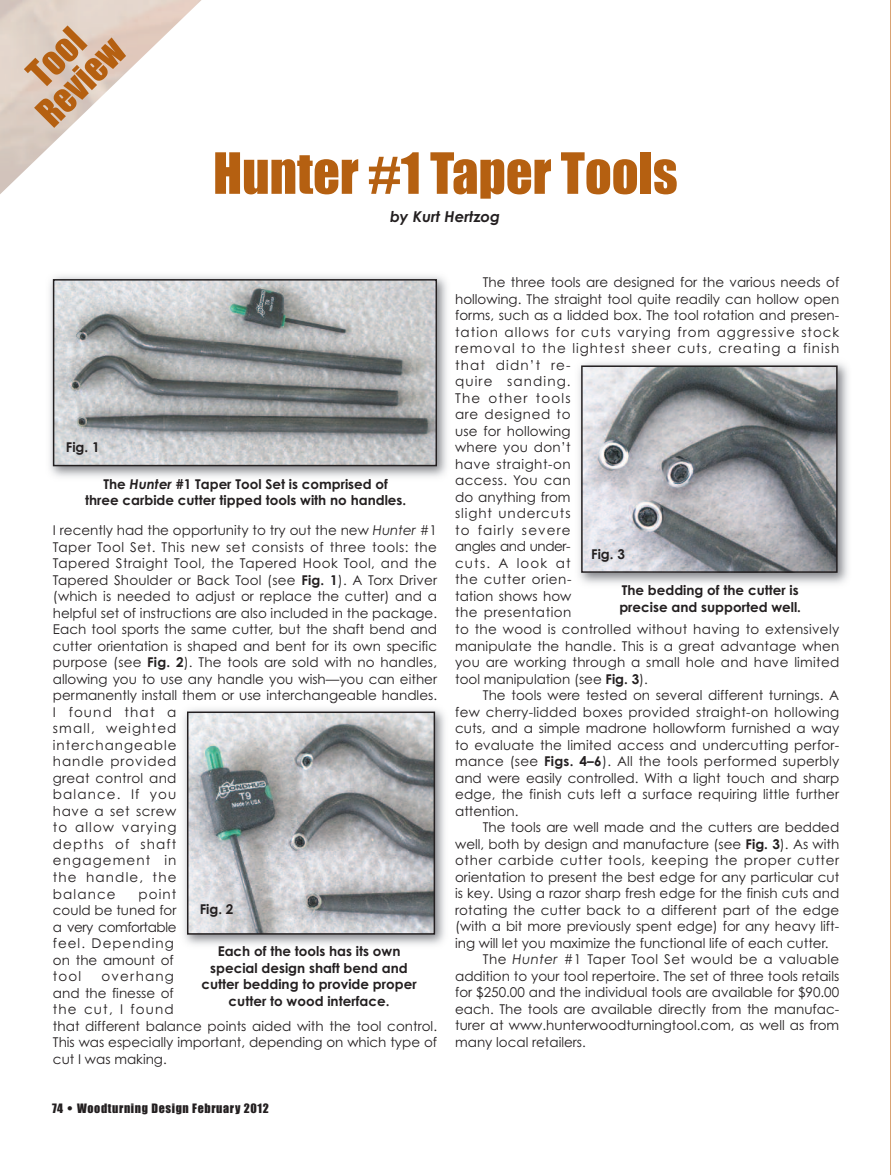
<style>
.page{position:relative;width:891px;height:1175px;background:#fff}
.page>*{position:absolute;margin:0;border:0;box-sizing:border-box;transform-origin:0 0}
.t1{font:52.5px "Impact";color:#b56011}
.t2{font:36px/34.5px "Impact";color:#b56011;text-align:center}
.t3{font:italic 700 15px "Century Gothic";color:#231f20}
.t4{font:13.5px/16.5px "Century Gothic";color:#231f20}
.t5{font:13.5px/16.5px "Century Gothic";letter-spacing:.02em;color:#231f20}
.t6{font:700 13.5px/16.5px "Century Gothic";color:#231f20;text-align:center}
.t7{font:13.5px "Century Gothic";letter-spacing:.045em;color:#231f20}
.t8{font:13.5px "Century Gothic";letter-spacing:.03em;color:#231f20}
.t9{font:12px "Impact";letter-spacing:.055em;color:#231f20}
.s1{font-style:italic}
.s2{font-weight:700}
</style>
<div class="page">
<hr style="left:890px;top:0;width:1px;height:1174px;background:#d9a375">
<img style="left:183px;top:702px;width:262px;height:243px">
<img style="left:190px;top:714px;width:242px;height:217px">
<div style="left:187px;top:711px;width:248px;height:223px;border:2px solid #231f20"></div>
<img style="left:0;top:0;width:202px;height:194px">
<img style="left:49px;top:275px;width:398px;height:202px">
<img style="left:56px;top:282px;width:378px;height:181px">
<div style="left:53px;top:279px;width:384px;height:187px;border:2px solid #231f20"></div>
<img style="left:578px;top:356px;width:270px;height:228px">
<img style="left:584px;top:368px;width:251px;height:202px">
<div style="left:581px;top:365px;width:257px;height:208px;border:2px solid #231f20"></div>
<h2 class="t2" style="left:8px;top:84px;width:107px;rotate:-45deg">Tool<br>Review</h2>
<h1 class="t1" style="left:213px;top:145px;width:466px">Hunter #1 Taper Tools</h1>
<p class="t3" style="left:390px;top:208px;width:112px">by Kurt Hertzog</p>
<p class="t6" style="left:66px;top:439px;width:35px">Fig. 1</p>
<p class="t6" style="left:85px;top:476px;width:323px">The <span class="s1">Hunter</span> #1 Taper Tool Set is comprised of three carbide cutter tipped tools with no handles.</p>
<p class="t4" style="left:53px;top:522px;width:386px">I recently had the opportunity to try out the new <span class="s1">Hunter</span> #1<br>Taper Tool Set. This new set consists of three tools: the Tapered Straight Tool, the Tapered Hook Tool, and the Tapered Shoulder or Back Tool (see <span class="s2">Fig. 1</span>). A Torx Driver (which is needed to adjust or replace the cutter) and a helpful set of instructions are also included in the package.<br>Each tool sports the same cutter, but the shaft bend and cutter orientation is shaped and bent for its own specific purpose (see <span class="s2">Fig. 2</span>). The tools are sold with no handles, allowing you to use any handle you wish—you can either permanently install them or use interchangeable handles.<br>I found that a<br>small, weighted<br>interchangeable<br>handle provided<br>great control and<br>balance. If you<br>have a set screw<br>to allow varying<br>depths of shaft<br>engagement in<br>the handle, the<br>balance</p>
<p class="t4" style="left:53px;top:885px;width:125px;text-indent:86px">point could be tuned for a very comfortable feel. Depending on the amount of tool</p>
<p class="t6" style="left:200px;top:901px;width:35px">Fig. 2</p>
<p class="t6" style="left:201px;top:943px;width:217px">Each of the tools has its own special design shaft bend and cutter bedding to provide proper cutter to wood interface.</p>
<p class="t4" style="left:53px;top:968px;width:386px;text-indent:49px">overhang<br>and the finesse of<br>the cut, I found<br>that different balance points aided with the tool control.<br>This was especially important, depending on which type of cut I was making.</p>
<p class="t9" style="left:52px;top:1101px;width:218px">74 Woodturning Design February 2012</p>
<p class="t5" style="left:455px;top:274px;width:386px;text-indent:28px">The three tools are designed for the various needs of hollowing. The straight tool quite readily can hollow open forms, such as a lidded box. The tool rotation and presen&shy;tation allows for cuts varying from aggressive stock removal to the lightest sheer cuts, creating a finish that didn’t re-<br>quire sanding.<br>The other tools<br>are designed to<br>use for hollowing<br>where you don’t<br>have straight-on<br>access. You can<br>do anything from<br>slight undercuts<br>to fairly severe<br>angles and under-<br>cuts. A look at<br>the cutter orien-<br>tation shows how<br>the presentation<br>to the wood is controlled without having to extensively manipulate the handle. This is a great advantage when you are working through a small hole and have limited tool manipulation (see <span class="s2">Fig. 3</span>).</p>
<p class="t4" style="left:455px;top:687px;width:386px;text-align:justify;text-indent:28px">The tools were tested on several different turnings. A few cherry-lidded boxes provided straight-on hollowing cuts, and a simple madrone hollowform furnished a way to evaluate the limited access and undercutting perfor&shy;mance (see <span class="s2">Figs. 4–6</span>). All the tools performed superbly and were easily controlled. With a light touch and sharp edge, the finish cuts left a surface requiring little further attention.</p>
<p class="t4" style="left:483px;top:819px;width:358px">The tools are well made and the cutters are bedded</p>
<p class="t4" style="left:455px;top:835px;width:386px">well, both by design and manufacture (see <span class="s2">Fig. 3</span>). As with</p>
<p class="t7" style="left:455px;top:852px;width:386px">other carbide cutter tools, keeping the proper cutter</p>
<p class="t4" style="left:455px;top:868px;width:386px">orientation to present the best edge for any particular cut</p>
<p class="t4" style="left:455px;top:885px;width:386px">is key. Using a razor sharp fresh edge for the finish cuts and</p>
<p class="t4" style="left:455px;top:901px;width:386px">rotating the cutter back to a different part of the edge</p>
<p class="t4" style="left:455px;top:918px;width:386px">(with a bit more previously spent edge) for any heavy lift-</p>
<p class="t4" style="left:455px;top:934px;width:375px">ing will let you maximize the functional life of each cutter.</p>
<p class="t8" style="left:483px;top:951px;width:358px">The <span class="s1">Hunter</span> #1 Taper Tool Set would be a valuable</p>
<p class="t4" style="left:455px;top:967px;width:386px">addition to your tool repertoire. The set of three tools retails</p>
<p class="t4" style="left:455px;top:984px;width:386px">for $250.00 and the individual tools are available for $90.00</p>
<p class="t4" style="left:455px;top:1000px;width:386px">each. The tools are available directly from the manufac-</p>
<p class="t4" style="left:455px;top:1017px;width:386px">turer at www.hunterwoodturningtool.com, as well as from</p>
<p class="t4" style="left:455px;top:1033px;width:132px">many local retailers.</p>
<p class="t6" style="left:591px;top:546px;width:35px">Fig. 3</p>
<p class="t6" style="left:619px;top:582px;width:183px;text-align:left">The bedding of the cutter is precise and supported well.</p>
</div>
